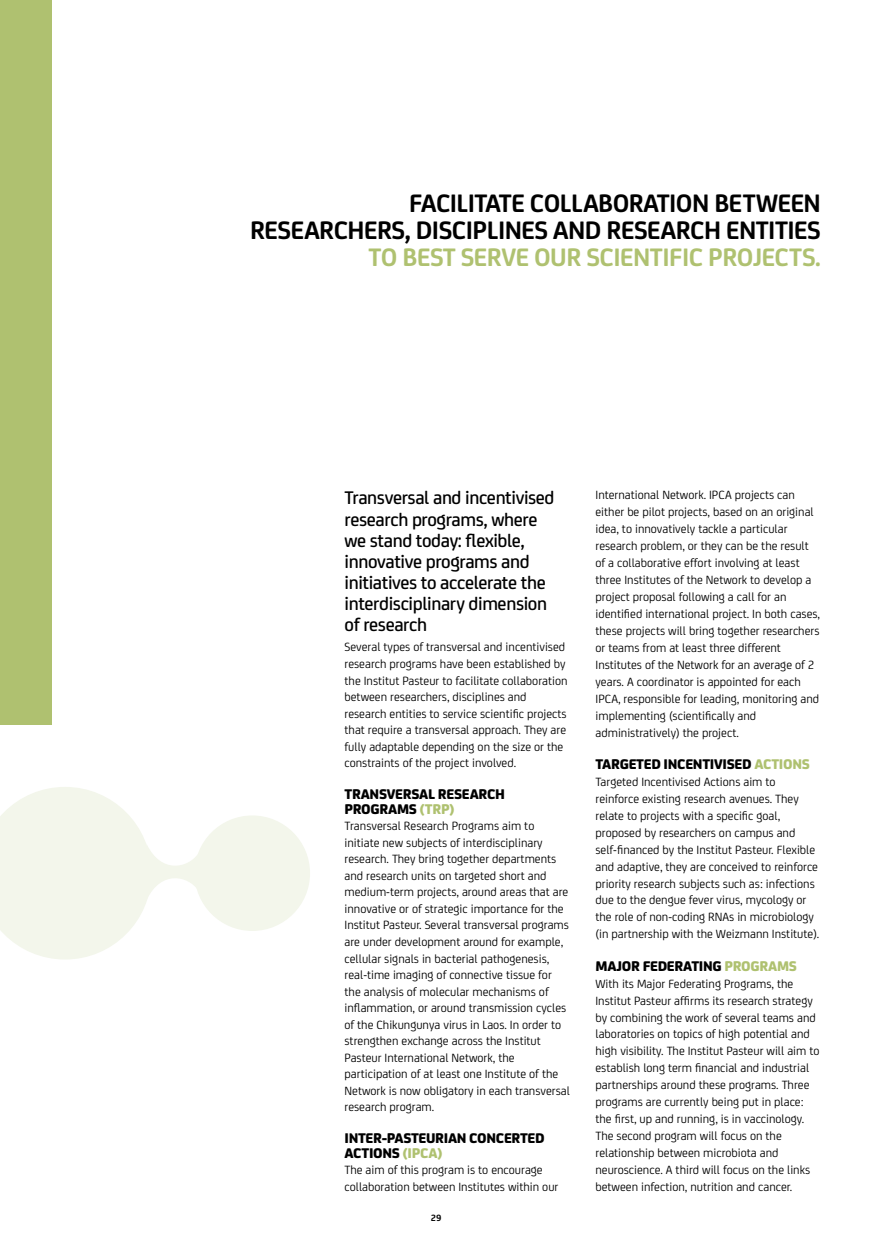
<style>
.page{position:relative;width:872px;height:1242px;background:#fff}
.page>*{position:absolute;margin:0;border:0;box-sizing:border-box;transform-origin:0 0}
.t1{font:700 27px/27px "FS Joey";letter-spacing:-.02em;color:#000;text-align:right}
.t2{font:700 27px "FS Joey";letter-spacing:-.02em;color:#afc170}
.t3{font:500 19.5px/21px "FS Joey";letter-spacing:-.02em;color:#000}
.t4{font:800 15px/15px "FS Joey";letter-spacing:-.02em;color:#000}
.t5{font:12.75px/17px "FS Joey";color:#000}
.t6{font:700 9.75px "FS Joey";color:#000}
.s1{color:#afc170}
</style>
<div class="page">
<div style="left:194px;top:815px;width:116px;height:116px;background:#f3f6eb;border-radius:50%"></div>
<svg style="left:0;top:787px;width:198px;height:172px"></svg>
<div style="left:0;top:0;width:51px;height:724px;background:#afc170"></div>
<h1 class="t1" style="left:250px;top:187px;width:572px">FACILITATE COLLABORATION BETWEEN<br>RESEARCHERS, DISCIPLINES AND RESEARCH ENTITIES</h1>
<h1 class="t2" style="left:368px;top:236px;width:454px">TO BEST SERVE OUR SCIENTIFIC PROJECTS.</h1>
<h2 class="t3" style="left:344px;top:486px;width:211px">Transversal and incentivised research programs, where we stand today: flexible, innovative programs and initiatives to accelerate the interdisciplinary dimension of research</h2>
<p class="t5" style="left:344px;top:638px;width:224px;line-height:16.5px">Several types of transversal and incentivised research programs have been established by the Institut Pasteur to facilitate collaboration between researchers, disciplines and research entities to service scientific projects that require a transversal approach. They are fully adaptable depending on the size or the constraints of the project involved.</p>
<p class="t4" style="left:344px;top:785px;width:162px">TRANSVERSAL RESEARCH<br>PROGRAMS <span class="s1">(TRP)</span></p>
<p class="t5" style="left:344px;top:817px;width:227px;line-height:16.5px">Transversal Research Programs aim to initiate new subjects of interdisciplinary research. They bring together departments and research units on targeted short and medium-term projects, around areas that are innovative or of strategic importance for the Institut Pasteur. Several transversal programs are under development around for example, cellular signals in bacterial pathogenesis, real-time imaging of connective tissue for the analysis of molecular mechanisms of inflammation, or around transmission cycles of the Chikungunya virus in Laos. In order to strengthen exchange across the Institut Pasteur International Network, the participation of at least one Institute of the Network is now obligatory in each transversal research program.</p>
<p class="t4" style="left:344px;top:1129px;width:202px">INTER-PASTEURIAN CONCERTED<br>ACTIONS <span class="s1">(IPCA)</span></p>
<p class="t5" style="left:344px;top:1161px;width:215px;line-height:16.5px">The aim of this program is to encourage collaboration between Institutes within our</p>
<p class="t6" style="left:431px;top:1210px;width:12px">29</p>
<p class="t5" style="left:595px;top:486px;width:226px">International Network. IPCA projects can either be pilot projects, based on an original idea, to innovatively tackle a particular research problem, or they can be the result of a collaborative effort involving at least three Institutes of the Network to develop a project proposal following a call for an identified international project. In both cases, these projects will bring together researchers or teams from at least three different Institutes of the Network for an average of 2 years. A coordinator is appointed for each IPCA, responsible for leading, monitoring and implementing (scientifically and administratively) the project.</p>
<p class="t4" style="left:595px;top:755px;width:216px">TARGETED INCENTIVISED <span class="s1">ACTIONS</span></p>
<p class="t5" style="left:595px;top:772px;width:225px">Targeted Incentivised Actions aim to reinforce existing research avenues. They relate to projects with a specific goal, proposed by researchers on campus and self-financed by the Institut Pasteur. Flexible and adaptive, they are conceived to reinforce priority research subjects such as: infections due to the dengue fever virus, mycology or the role of non-coding RNAs in microbiology (in partnership with the Weizmann Institute).</p>
<p class="t4" style="left:595px;top:957px;width:203px">MAJOR FEDERATING <span class="s1">PROGRAMS</span></p>
<p class="t5" style="left:595px;top:974px;width:225px">With its Major Federating Programs, the Institut Pasteur affirms its research strategy by combining the work of several teams and laboratories on topics of high potential and high visibility. The Institut Pasteur will aim to establish long term financial and industrial partnerships around these programs. Three programs are currently being put in place: the first, up and running, is in vaccinology.<br>The second program will focus on the relationship between microbiota and neuroscience. A third will focus on the links between infection, nutrition and cancer.</p>
</div>
